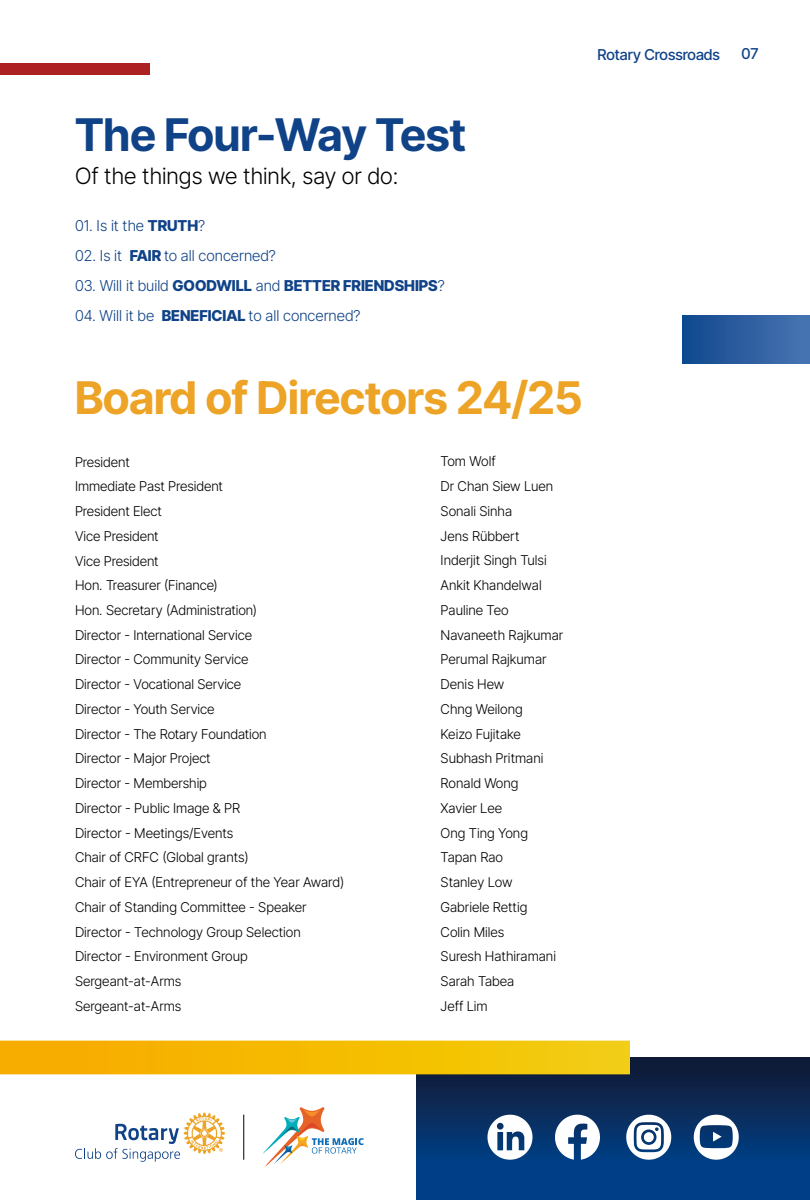
<style>
.page{position:relative;width:810px;height:1200px;background:#fff}
.page>*{position:absolute;margin:0;border:0;box-sizing:border-box;transform-origin:0 0}
.t1{font:700 45px "Inter Tight";color:#eda326}
.t2{font:700 45px "Inter Tight";color:#0f4287}
.t3{font:300 22.5px "Inter Tight";color:#000}
.t4{font:300 15px "Inter Tight";color:#0f4287}
.t5{font:800 15px "Inter Tight";color:#0f4287}
.t6{font:500 15px "Inter Tight";color:#0f4287}
.t7{font:300 13.5px/24.8px "Inter Tight";color:#000}
.s1{font-weight:800}
.s2{font-weight:300}
</style>
<div class="page">
<svg style="left:416px;top:1058px;width:394px;height:142px;background:#073167"></svg>
<div style="left:0;top:63px;width:150px;height:12px;background:#ae2123"></div>
<div style="left:682px;top:315px;width:128px;height:49px;background:linear-gradient(to right,#0f488e,#4974b2)"></div>
<svg style="left:488px;top:1114px;width:45px;height:46px"></svg>
<svg style="left:555px;top:1115px;width:45px;height:45px"></svg>
<svg style="left:626px;top:1114px;width:45px;height:46px"></svg>
<svg style="left:694px;top:1114px;width:45px;height:46px"></svg>
<svg style="left:262px;top:1107px;width:102px;height:60px"></svg>
<svg style="left:75px;top:1113px;width:150px;height:49px"></svg>
<hr style="left:244px;top:1115px;width:1px;height:45px;background:#000">
<svg style="left:0;top:1041px;width:630px;height:33px;background:#f5bb03"></svg>
<h1 class="t2" style="left:75px;top:101px;width:392px">The Four-Way Test</h1>
<h2 class="t3" style="left:75px;top:160px;width:325px">Of the things we think, say or do:</h2>
<p class="t4" style="left:75px;top:215px;width:132px">01. Is it the <span class="s1">TRUTH</span>?</p>
<p class="t4" style="left:75px;top:245px;width:202px">02. Is it <span class="s1">FAIR</span> to all concerned?</p>
<p class="t5" style="left:75px;top:275px;width:371px"><span class="s2">03. Will it build</span> GOODWILL <span class="s2">and</span> BETTER FRIENDSHIPS<span class="s2">?</span></p>
<p class="t4" style="left:75px;top:305px;width:287px">04. Will it be <span class="s1">BENEFICIAL</span> to all concerned?</p>
<p class="t6" style="left:598px;top:44px;width:124px">Rotary Crossroads</p>
<p class="t6" style="left:742px;top:43px;width:18px">07</p>
<h1 class="t1" style="left:75px;top:364px;width:509px">Board of Directors 24/25</h1>
<p class="t7" style="left:75px;top:449px;width:271px">President<br>Immediate Past President<br>President Elect<br>Vice President<br>Vice President<br>Hon. Treasurer (Finance)<br>Hon. Secretary (Administration)<br>Director - International Service<br>Director - Community Service<br>Director - Vocational Service<br>Director - Youth Service<br>Director - The Rotary Foundation<br>Director - Major Project<br>Director - Membership<br>Director - Public Image &amp; PR<br>Director - Meetings/Events<br>Chair of CRFC (Global grants)<br>Chair of EYA (Entrepreneur of the Year Award)<br>Chair of Standing Committee - Speaker<br>Director - Technology Group Selection<br>Director - Environment Group<br>Sergeant-at-Arms<br>Sergeant-at-Arms</p>
<p class="t7" style="left:441px;top:449px;width:124px">Tom Wolf<br>Dr Chan Siew Luen<br>Sonali Sinha<br>Jens Rübbert<br>Inderjit Singh Tulsi<br>Ankit Khandelwal<br>Pauline Teo<br>Navaneeth Rajkumar<br>Perumal Rajkumar<br>Denis Hew<br>Chng Weilong<br>Keizo Fujitake<br>Subhash Pritmani<br>Ronald Wong<br>Xavier Lee<br>Ong Ting Yong<br>Tapan Rao<br>Stanley Low<br>Gabriele Rettig<br>Colin Miles<br>Suresh Hathiramani<br>Sarah Tabea<br>Jeff Lim</p>
</div>
